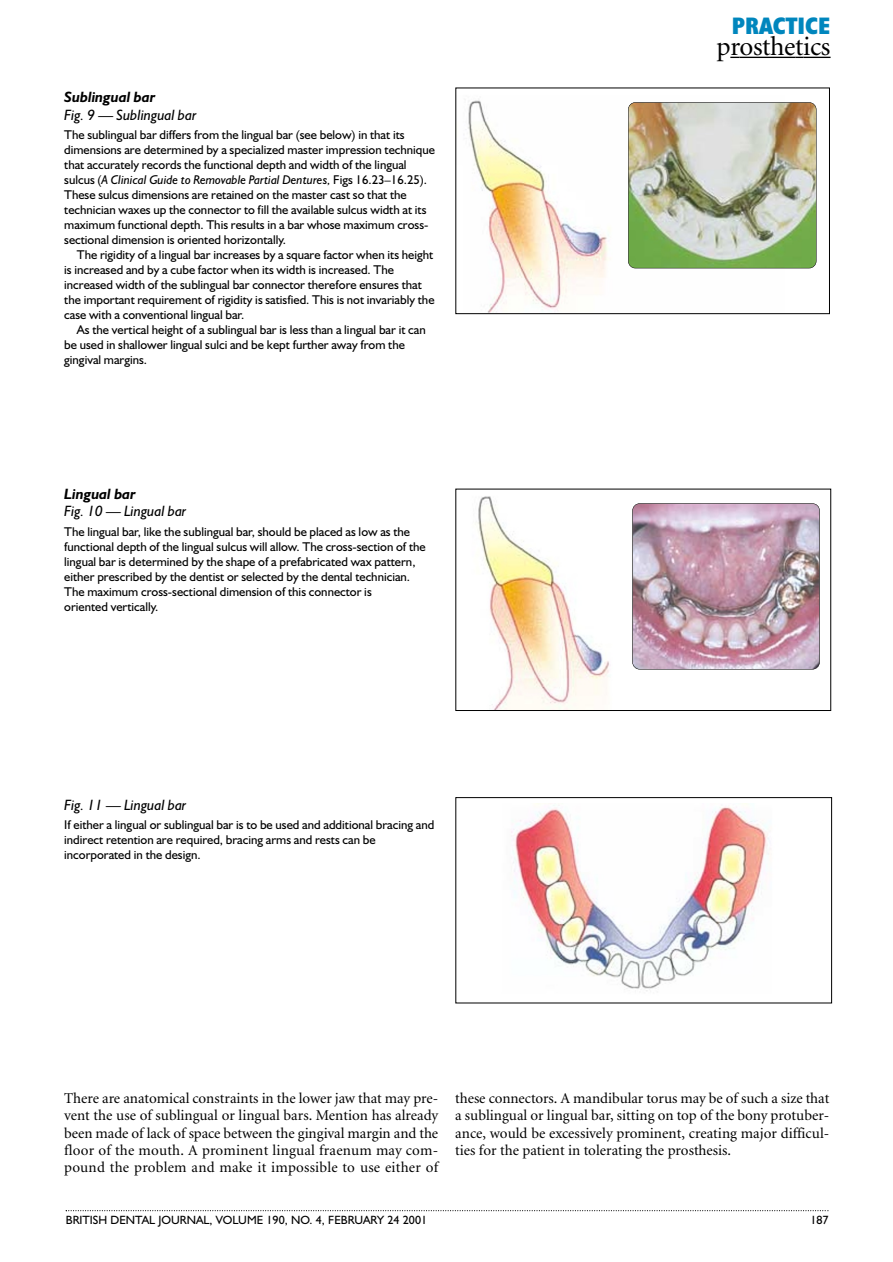
<style>
.page{position:relative;width:893px;height:1262px;background:#fff}
.page>*{position:absolute;margin:0;border:0;box-sizing:border-box;transform-origin:0 0}
.t1{font:27px "Minion";letter-spacing:-.015em;color:#000}
.t2{font:700 condensed 24px "Humanist 521 BT Xtra";color:#0086bd}
.t3{font:15px/17.2px "Minion";color:#000;text-align:justify}
.t4{font:italic 15px "Humanist 521 BT";color:#000}
.t5{font:italic 700 15px "Humanist 521 BT";color:#000}
.t6{font:12.75px/15px "Humanist 521 BT Roman 2";color:#000}
.t7{font:italic 12.75px "Humanist 521 BT";color:#000}
.t8{font:12px "Humanist 521 BT Roman 2";color:#000}
.s1{font-family:"Humanist 521 BT Roman 2";font-style:normal}
</style>
<div class="page">
<svg style="left:66px;top:1210px;width:762px;height:1px"></svg>
<hr style="left:739px;top:57px;width:56px;height:1px;background:#000">
<svg style="left:795px;top:57px;width:35px;height:1px"></svg>
<img style="left:478px;top:496px;width:322px;height:212px">
<img style="left:632px;top:503px;width:187px;height:166px;border-radius:7px">
<div style="left:632px;top:503px;width:187px;height:166px;border:1px solid #000;border-radius:7px"></div>
<img style="left:511px;top:803px;width:258px;height:188px">
<div style="left:455px;top:797px;width:376px;height:206px;border:1px solid #000"></div>
<img style="left:468px;top:100px;width:330px;height:212px">
<div style="left:455px;top:88px;width:374px;height:226px;border:1px solid #000"></div>
<img style="left:628px;top:102px;width:188px;height:166px;border-radius:7px">
<div style="left:628px;top:102px;width:188px;height:166px;border:1px solid #000;border-radius:7px"></div>
<p class="t5" style="left:64px;top:92px;width:93px">Sublingual bar</p>
<p class="t4" style="left:64px;top:109px;width:134px">Fig. 9 — Sublingual bar</p>
<p class="t6" style="left:64px;top:128px;width:372px">The sublingual bar differs from the lingual bar (see below) in that its dimensions are determined by a specialized master impression technique that accurately records the functional depth and width of the lingual</p>
<p class="t7" style="left:64px;top:175px;width:364px"><span class="s1">sulcus (</span>A Clinical Guide to Removable Partial Dentures, <span class="s1">Figs 16.23–16.25).</span></p>
<p class="t6" style="left:64px;top:188px;width:366px">These sulcus dimensions are retained on the master cast so that the technician waxes up the connector to fill the available sulcus width at its maximum functional depth. This results in a bar whose maximum cross&shy;sectional dimension is oriented horizontally.</p>
<p class="t6" style="left:64px;top:248px;width:372px;text-indent:13px">The rigidity of a lingual bar increases by a square factor when its height is increased and by a cube factor when its width is increased. The increased width of the sublingual bar connector therefore ensures that the important requirement of rigidity is satisfied. This is not invariably the case with a conventional lingual bar.</p>
<p class="t6" style="left:64px;top:323px;width:363px;text-indent:13px">As the vertical height of a sublingual bar is less than a lingual bar it can be used in shallower lingual sulci and be kept further away from the gingival margins.</p>
<p class="t5" style="left:64px;top:489px;width:74px">Lingual bar</p>
<p class="t4" style="left:64px;top:506px;width:124px">Fig. 10 — Lingual bar</p>
<p class="t6" style="left:64px;top:525px;width:363px">The lingual bar, like the sublingual bar, should be placed as low as the functional depth of the lingual sulcus will allow. The cross-section of the lingual bar is determined by the shape of a prefabricated wax pattern, either prescribed by the dentist or selected by the dental technician.<br>The maximum cross-sectional dimension of this connector is<br>oriented vertically.</p>
<p class="t4" style="left:64px;top:799px;width:124px">Fig. 11 — Lingual bar</p>
<p class="t6" style="left:64px;top:818px;width:371px">If either a lingual or sublingual bar is to be used and additional bracing and indirect retention are required, bracing arms and rests can be incorporated in the design.</p>
<h2 class="t2" style="left:731px;top:17px;width:100px">PRACTICE</h2>
<h1 class="t1" style="left:716px;top:35px;width:116px">prosthetics</h1>
<p class="t3" style="left:64px;top:1091px;width:375px">There are anatomical constraints in the lower jaw that may pre&shy;vent the use of sublingual or lingual bars. Mention has already been made of lack of space between the gingival margin and the floor of the mouth. A prominent lingual fraenum may com&shy;pound the problem and make it impossible to use either of</p>
<p class="t3" style="left:455px;top:1091px;width:375px">these connectors. A mandibular torus may be of such a size that a sublingual or lingual bar, sitting on top of the bony protuber&shy;ance, would be excessively prominent, creating major difficul&shy;ties for the patient in tolerating the prosthesis.</p>
<p class="t8" style="left:66px;top:1215px;width:363px">BRITISH DENTAL JOURNAL, VOLUME 190, NO. 4, FEBRUARY 24 2001</p>
<p class="t8" style="left:810px;top:1215px;width:20px">187</p>
</div>
